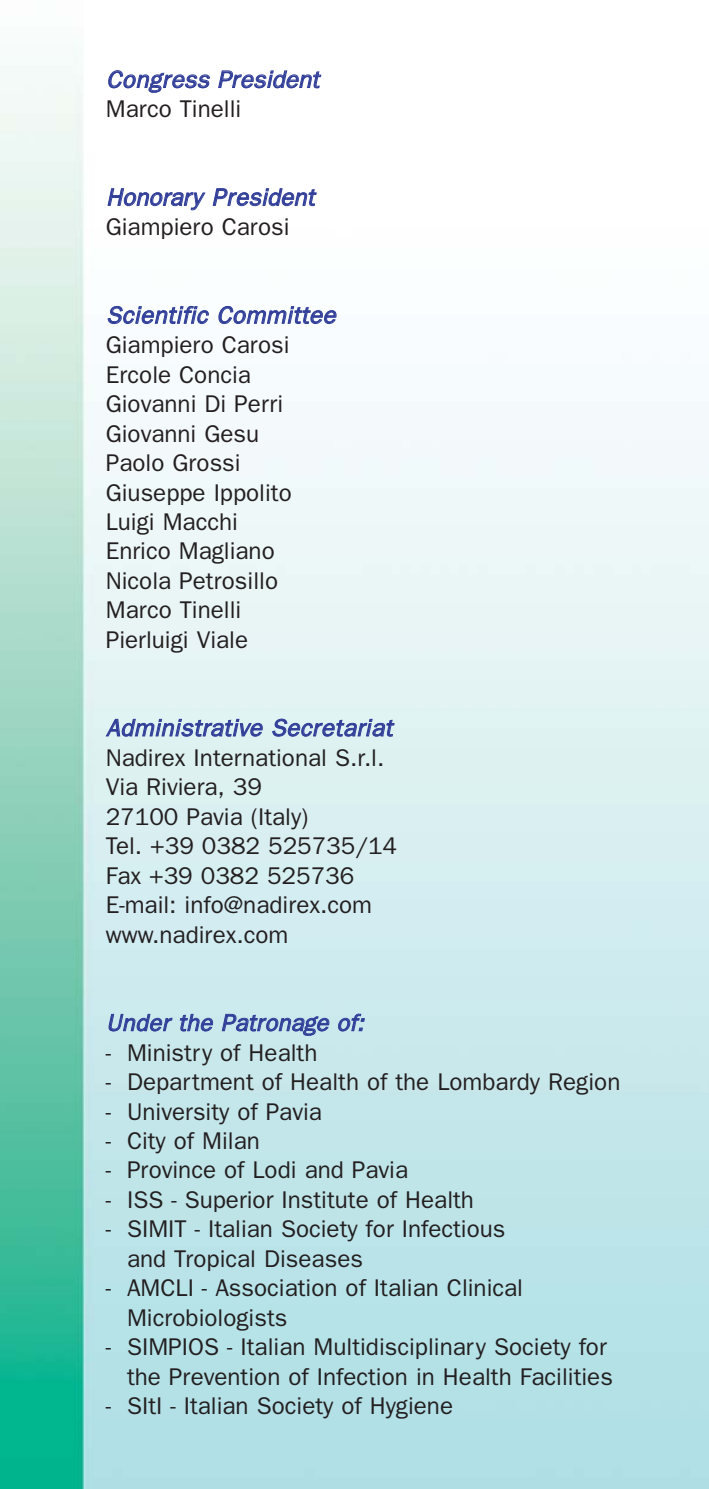
<style>
.page{position:relative;width:709px;height:1489px;background:#fff}
.page>*{position:absolute;margin:0;border:0;box-sizing:border-box;transform-origin:0 0}
.t1{font:24.25px/29.5px "Franklin Gothic";color:#231f20}
.t2{font:italic 24.25px "Franklin Gothic";color:#323f99}
.t3{font:italic 24px "Franklin Gothic";color:#323f99}
</style>
<div class="page">
<img style="left:0;top:46px;width:708px;height:1442px">
<p class="t2" style="left:106px;top:71px;width:219px">Congress President</p>
<p class="t1" style="left:106px;top:96px;width:137px">Marco Tinelli</p>
<p class="t2" style="left:106px;top:189px;width:214px">Honorary President</p>
<p class="t1" style="left:106px;top:214px;width:185px">Giampiero Carosi</p>
<p class="t2" style="left:106px;top:307px;width:235px">Scientific Committee</p>
<p class="t1" style="left:106px;top:332px;width:187px">Giampiero Carosi<br>Ercole Concia<br>Giovanni Di Perri<br>Giovanni Gesu<br>Paolo Grossi<br>Giuseppe Ippolito<br>Luigi Macchi<br>Enrico Magliano<br>Nicola Petrosillo<br>Marco Tinelli<br>Pierluigi Viale</p>
<p class="t2" style="left:106px;top:719px;width:292px">Administrative Secretariat</p>
<p class="t1" style="left:106px;top:744px;width:293px">Nadirex International S.r.l.<br>Via Riviera, 39<br>27100 Pavia (Italy)<br>Tel. +39 0382 525735/14<br>Fax +39 0382 525736<br>E-mail: info@nadirex.com www.nadirex.com</p>
<p class="t3" style="left:106px;top:1014px;width:263px">Under the Patronage of:</p>
<p class="t1" style="left:106px;top:1039px;width:213px">- Ministry of Health</p>
<p class="t1" style="left:106px;top:1069px;width:516px">- Department of Health of the Lombardy Region</p>
<p class="t1" style="left:106px;top:1098px;width:218px">- University of Pavia</p>
<p class="t1" style="left:106px;top:1127px;width:156px">- City of Milan</p>
<p class="t1" style="left:106px;top:1157px;width:304px">- Province of Lodi and Pavia</p>
<p class="t1" style="left:106px;top:1186px;width:370px">- ISS - Superior Institute of Health</p>
<p class="t1" style="left:127px;top:1216px;width:380px;text-indent:-21px">- SIMIT - Italian Society for Infectious and Tropical Diseases</p>
<p class="t1" style="left:127px;top:1275px;width:397px;text-indent:-21px">- AMCLI - Association of Italian Clinical<br>Microbiologists</p>
<p class="t1" style="left:106px;top:1334px;width:508px;text-align:right">- SIMPIOS - Italian Multidisciplinary Society for the Prevention of Infection in Health Facilities</p>
<p class="t1" style="left:106px;top:1393px;width:349px">- SItI - Italian Society of Hygiene</p>
</div>
